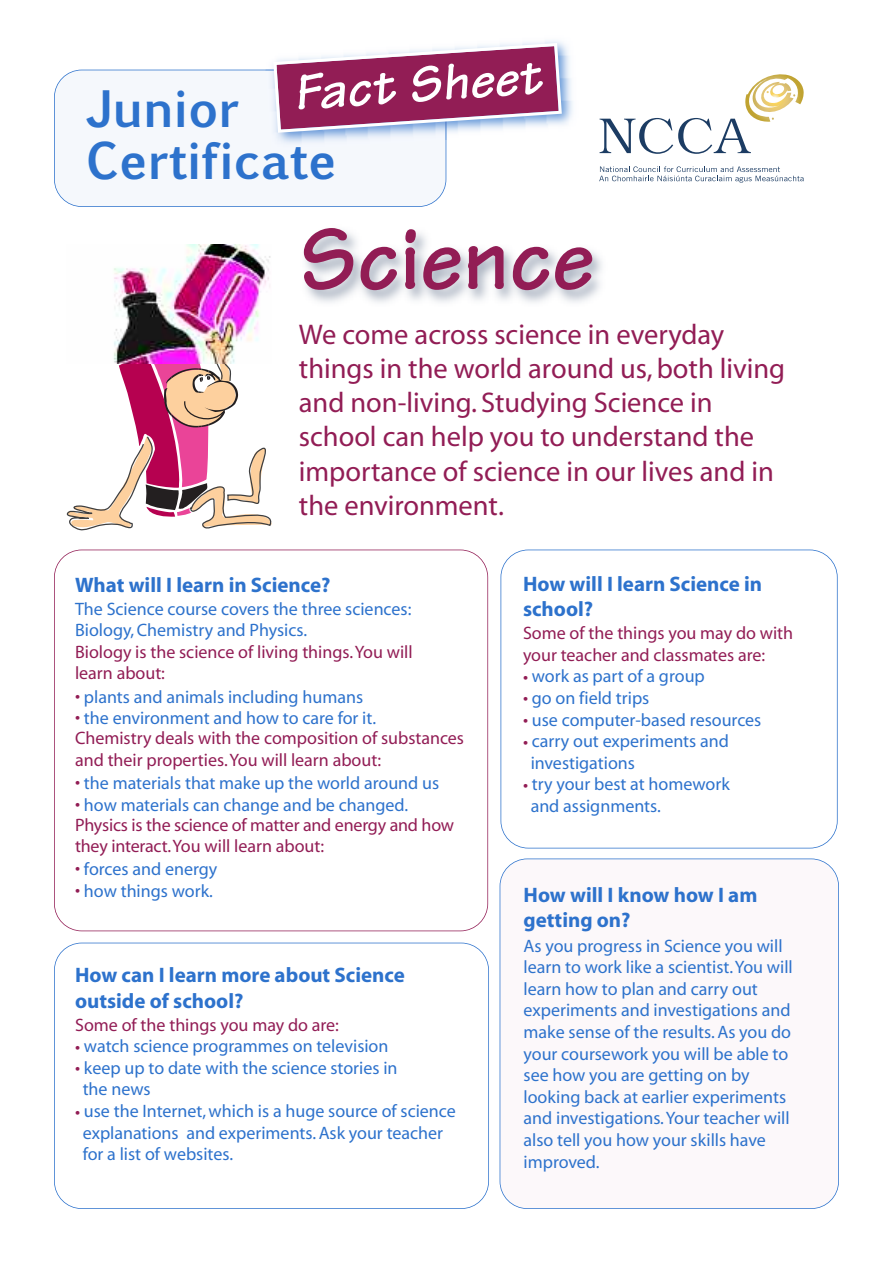
<style>
.page{position:relative;width:893px;height:1263px;background:#fff}
.page>*{position:absolute;margin:0;border:0;box-sizing:border-box;transform-origin:0 0}
.t1{font:700 93px "Tekton";color:#921d55}
.t2{font:italic 700 53.55px "Tekton";color:#fff}
.t3{font:700 48px/52.5px "Euphemia UCAS";color:#2d72cc}
.t4{font:28.5px/34.2px "Myriad";color:#921d55}
.t5{font:700 21px/25.2px "Myriad";color:#2d72cc}
.t6{font:18px/21.6px "Myriad";color:#2d72cc}
.t7{font:18px/20.9px "Myriad";color:#921d55}
.s1{color:#921d55}
.s2{color:#2d72cc}
</style>
<div class="page">
<svg style="left:67px;top:363px;width:205px;height:167px"></svg>
<div style="left:500px;top:550px;width:338px;height:298px;border:2px solid #2d72cc;border-radius:28px"></div>
<div style="left:54px;top:943px;width:435px;height:266px;border:2px solid #2d72cc;border-radius:28px"></div>
<div style="left:54px;top:550px;width:434px;height:381px;border:2px solid #921d55;border-radius:28px"></div>
<div style="left:55px;top:70px;width:391px;height:136px;background:#f5f8fc;border-radius:27px"></div>
<div style="left:54px;top:70px;width:392px;height:137px;border:2px solid #2d72cc;border-radius:28px"></div>
<svg style="left:599px;top:166px;width:205px;height:17px"></svg>
<svg style="left:600px;top:74px;width:204px;height:80px"></svg>
<img style="left:264px;top:43px;width:309px;height:97px">
<img style="left:265px;top:70px;width:181px;height:82px">
<svg style="left:272px;top:41px;width:291px;height:93px"></svg>
<img style="left:186px;top:230px;width:416px;height:73px">
<img style="left:114px;top:245px;width:157px;height:118px">
<div style="left:500px;top:859px;width:338px;height:349px;background:#fcf8fa;border-radius:27px"></div>
<div style="left:500px;top:858px;width:339px;height:351px;border:2px solid #2d72cc;border-radius:28px"></div>
<h2 class="t2" style="left:293px;top:74px;width:249px;rotate:-4deg">Fact Sheet</h2>
<h3 class="t3" style="left:86px;top:84px;width:253px">Junior<br>Certificate</h3>
<h1 class="t1" style="left:299px;top:226px;width:296px">Science</h1>
<h3 class="t4" style="left:299px;top:320px;width:488px">We come across science in everyday things in the world around us, both living and non-living. Studying Science in school can help you to understand the importance of science in our lives and in the environment.</h3>
<p class="t5" style="left:75px;top:574px;width:257px">What will I learn in Science?</p>
<p class="t6" style="left:75px;top:599px;width:338px">The Science course covers the three sciences:<br>Biology,Chemistry and Physics.</p>
<p class="t7" style="left:75px;top:642px;width:339px;line-height:21.6px">Biology is the science of living things.You will learn about:</p>
<p class="t6" style="left:75px;top:687px;width:290px"><span class="s1">•</span> plants and animals including humans</p>
<p class="t7" style="left:75px;top:709px;width:390px">• <span class="s2">the environment and how to care for it.<br></span>Chemistry deals with the composition of substances and their properties.You will learn about:</p>
<p class="t6" style="left:75px;top:774px;width:366px"><span class="s1">•</span> the materials that make up the world around us</p>
<p class="t7" style="left:75px;top:796px;width:381px">• <span class="s2">how materials can change and be changed.<br></span>Physics is the science of matter and energy and how they interact.You will learn about:</p>
<p class="t6" style="left:75px;top:860px;width:144px"><span class="s1">•</span> forces and energy</p>
<p class="t6" style="left:75px;top:882px;width:139px"><span class="s1">•</span> how things work.</p>
<p class="t5" style="left:75px;top:964px;width:331px">How can I learn more about Science outside of school?</p>
<p class="t7" style="left:75px;top:1016px;width:265px">Some of the things you may do are:</p>
<p class="t6" style="left:75px;top:1037px;width:315px"><span class="s1">•</span> watch science programmes on television</p>
<p class="t6" style="left:83px;top:1058px;width:316px;text-indent:-8px"><span class="s1">•</span> keep up to date with the science stories in the news</p>
<p class="t6" style="left:83px;top:1102px;width:375px;text-indent:-8px"><span class="s1">•</span> use the Internet,which is a huge source of science explanations and experiments.Ask your teacher for a list of websites.</p>
<p class="t5" style="left:523px;top:573px;width:241px">How will I learn Science in school?</p>
<p class="t7" style="left:523px;top:624px;width:272px;line-height:21.6px">Some of the things you may do with your teacher and classmates are:</p>
<p class="t6" style="left:523px;top:667px;width:183px"><span class="s1">•</span> work as part of a group</p>
<p class="t6" style="left:523px;top:689px;width:128px"><span class="s1">•</span> go on field trips</p>
<p class="t6" style="left:523px;top:710px;width:240px"><span class="s1">•</span> use computer-based resources</p>
<p class="t6" style="left:531px;top:732px;width:200px;text-indent:-8px"><span class="s1">•</span> carry out experiments and investigations</p>
<p class="t6" style="left:531px;top:775px;width:201px;text-indent:-8px"><span class="s1">•</span> try your best at homework and assignments.</p>
<p class="t5" style="left:524px;top:884px;width:235px">How will I know how I am getting on?</p>
<p class="t6" style="left:524px;top:936px;width:271px">As you progress in Science you will learn to work like a scientist.You will learn how to plan and carry out experiments and investigations and make sense of the results.As you do your coursework you will be able to see how you are getting on by looking back at earlier experiments and investigations.Your teacher will also tell you how your skills have improved.</p>
</div>
